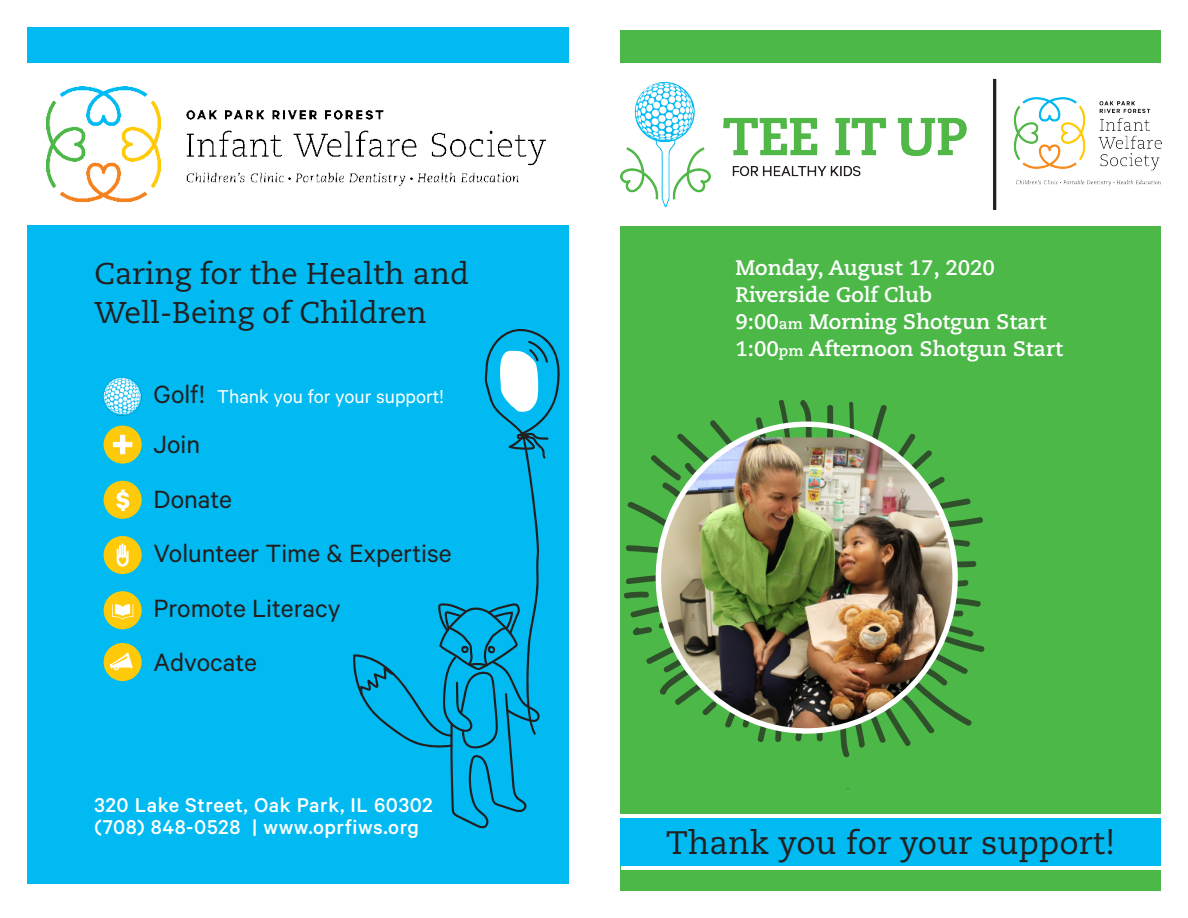
<style>
.page{position:relative;width:1188px;height:918px;background:#fff}
.page>*{position:absolute;margin:0;border:0;box-sizing:border-box;transform-origin:0 0}
.t1{font:32.55px "Caecilia LT Std";color:#231f20}
.t2{font:30px "Caecilia LT Std";color:#231f20}
.t3{font:28.2px "Calibre";color:#231f20}
.t4{font:500 22.5px "Calibre";letter-spacing:.025em;color:#fff}
.t5{font:700 21px "Caecilia LT Std";color:#fff}
.t6{font:21px "Calibre";color:#fff}
.s1{font-size:28.2px;color:#231f20}
.s2{font-size:15px}
</style>
<div class="page">
<div style="left:621px;top:30px;width:540px;height:33px;background:#4cb848"></div>
<div style="left:621px;top:226px;width:540px;height:665px;background:#4cb848"></div>
<img style="left:621px;top:78px;width:541px;height:132px">
<svg style="left:849px;top:401px;width:5px;height:36px"></svg>
<svg style="left:826px;top:405px;width:7px;height:32px"></svg>
<svg style="left:799px;top:400px;width:13px;height:37px"></svg>
<svg style="left:626px;top:400px;width:166px;height:160px"></svg>
<svg style="left:624px;top:572px;width:162px;height:170px"></svg>
<svg style="left:795px;top:734px;width:7px;height:8px"></svg>
<svg style="left:816px;top:733px;width:7px;height:9px"></svg>
<svg style="left:865px;top:405px;width:118px;height:122px"></svg>
<svg style="left:955px;top:539px;width:15px;height:8px"></svg>
<svg style="left:957px;top:561px;width:20px;height:7px"></svg>
<svg style="left:958px;top:580px;width:11px;height:7px"></svg>
<svg style="left:840px;top:598px;width:145px;height:160px"></svg>
<img style="left:658px;top:437px;width:297px;height:294px">
<div style="left:621px;top:816px;width:540px;height:50px;background:#00baf1"></div>
<hr style="left:621px;top:814px;width:540px;height:4px;background:#fff">
<hr style="left:621px;top:866px;width:540px;height:4px;background:#fff">
<div style="left:27px;top:28px;width:541px;height:35px;background:#00baf1"></div>
<img style="left:46px;top:86px;width:499px;height:115px">
<div style="left:27px;top:225px;width:541px;height:659px;background:#00baf1"></div>
<div style="left:104px;top:481px;width:38px;height:38px;background:#feca0a;border-radius:50%"></div>
<div style="left:104px;top:536px;width:38px;height:38px;background:#feca0a;border-radius:50%"></div>
<div style="left:104px;top:591px;width:38px;height:38px;background:#feca0a;border-radius:50%"></div>
<div style="left:104px;top:426px;width:38px;height:38px;background:#feca0a;border-radius:50%"></div>
<svg style="left:113px;top:435px;width:20px;height:20px"></svg>
<svg style="left:117px;top:543px;width:12px;height:24px"></svg>
<svg style="left:116px;top:490px;width:13px;height:21px"></svg>
<svg style="left:112px;top:604px;width:22px;height:16px"></svg>
<div style="left:104px;top:643px;width:38px;height:38px;background:#feca0a;border-radius:50%"></div>
<svg style="left:110px;top:653px;width:23px;height:17px"></svg>
<svg style="left:353px;top:329px;width:207px;height:500px"></svg>
<img style="left:103px;top:377px;width:39px;height:39px">
<p class="t2" style="left:94px;top:256px;width:376px">Caring for the Health and</p>
<p class="t2" style="left:94px;top:295px;width:334px">Well-Being of Children</p>
<p class="t6" style="left:154px;top:384px;width:292px"><span class="s1">Golf!</span> Thank you for your support!</p>
<p class="t3" style="left:154px;top:428px;width:48px">Join</p>
<p class="t3" style="left:154px;top:483px;width:80px">Donate</p>
<p class="t3" style="left:154px;top:537px;width:300px">Volunteer Time &amp; Expertise</p>
<p class="t3" style="left:154px;top:591px;width:188px">Promote Literacy</p>
<p class="t3" style="left:154px;top:646px;width:105px">Advocate</p>
<p class="t4" style="left:94px;top:791px;width:340px">320 Lake Street, Oak Park, IL 60302</p>
<p class="t4" style="left:94px;top:814px;width:326px">(708) 848-0528 | www.oprfiws.org</p>
<p class="t5" style="left:735px;top:255px;width:261px">Monday, August 17, 2020</p>
<p class="t5" style="left:735px;top:282px;width:198px">Riverside Golf Club</p>
<p class="t5" style="left:735px;top:309px;width:312px">9:00<span class="s2">am</span> Morning Shotgun Start</p>
<p class="t5" style="left:735px;top:336px;width:329px">1:00<span class="s2">pm</span> Afternoon Shotgun Start</p>
<p class="t1" style="left:666px;top:824px;width:451px">Thank you for your support!</p>
</div>
